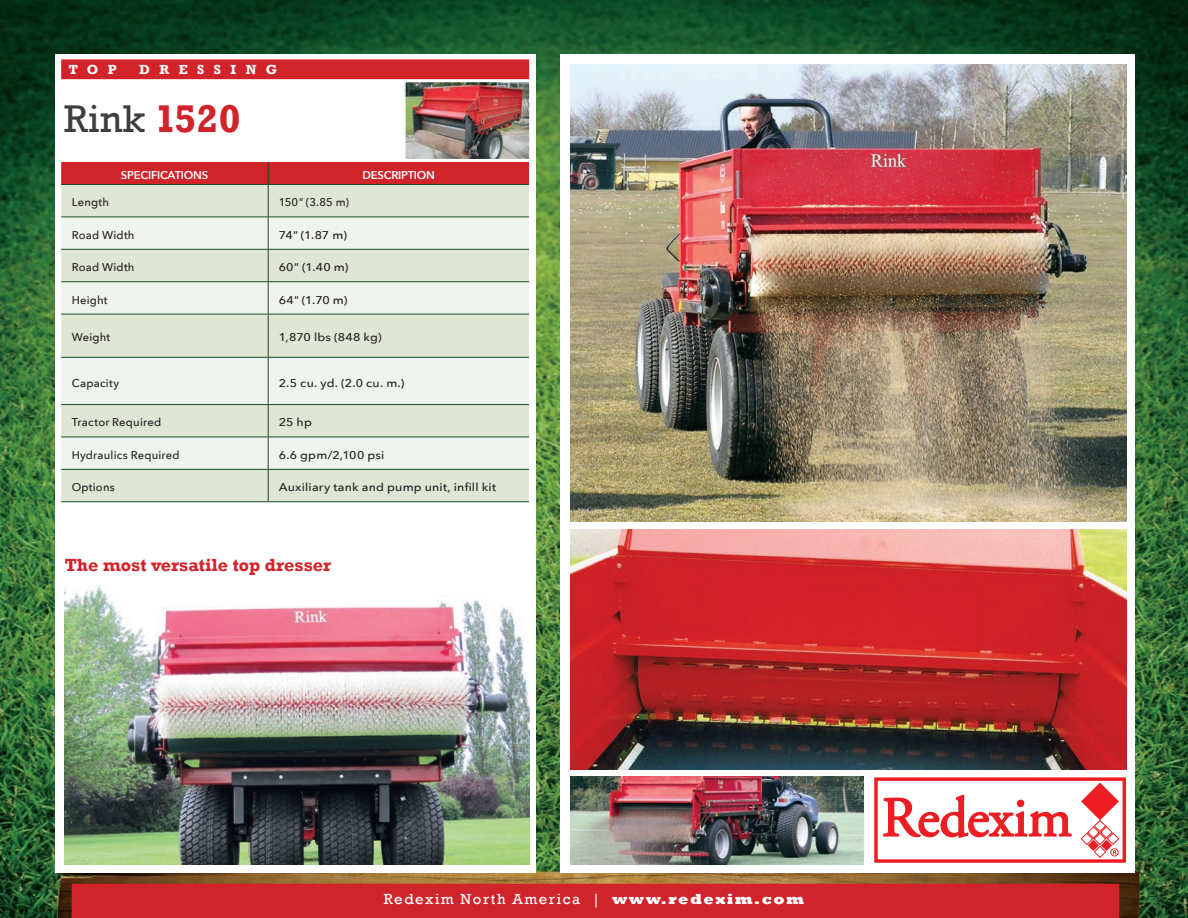
<style>
.page{position:relative;width:1188px;height:918px;background:#fff}
.page>*{position:absolute;margin:0;border:0;box-sizing:border-box;transform-origin:0 0}
.t1{font:39.6px "Rockwell";color:#3e3e3f}
.t2{font:700 18px "Rockwell";color:#d1232a}
.t3{font:15px "Rockwell";letter-spacing:.1em;color:#fff}
.t4{font:700 13.5px "Rockwell";letter-spacing:.7em;color:#fff}
.t5{font:500 11.25px "Avenir Next";letter-spacing:.02em;color:#231f20;scale:1.1 1}
.t6{font:500 11.25px "Avenir Next";letter-spacing:.02em;color:#231f20}
.t7{font:600 11.25px "Avenir Next";letter-spacing:-.02em;color:#fff}
.s1{font-weight:700;color:#d1232a}
.s2{font-style:italic}
.s3{font-weight:800}
</style>
<div class="page">
<img style="left:0;top:0;width:1188px;height:918px">
<div style="left:56px;top:54px;width:480px;height:819px;background:#fff"></div>
<div style="left:561px;top:54px;width:574px;height:819px;background:#fff"></div>
<svg style="left:874px;top:777px;width:252px;height:86px"></svg>
<div style="left:61px;top:59px;width:468px;height:20px;background:#d1232a;border:2px solid #d1232a"></div>
<div style="left:72px;top:884px;width:1047px;height:34px;background:#d1232a"></div>
<img style="left:65px;top:586px;width:464px;height:278px">
<img style="left:571px;top:777px;width:293px;height:87px">
<div style="left:61px;top:185px;width:468px;height:316px;background:#dfe6d3"></div>
<svg style="left:61px;top:218px;width:468px;height:251px;background:#e9efe6"></svg>
<svg style="left:61px;top:250px;width:468px;height:107px;background:#e2e8d9"></svg>
<hr style="left:268px;top:185px;width:1px;height:32px;background:#1b4a24">
<hr style="left:61px;top:217px;width:207px;height:1px;background:#1b4a24">
<hr style="left:268px;top:217px;width:261px;height:1px;background:#1b4a24">
<hr style="left:268px;top:217px;width:1px;height:32px;background:#1b4a24">
<hr style="left:61px;top:249px;width:207px;height:1px;background:#1b4a24">
<hr style="left:268px;top:249px;width:261px;height:1px;background:#1b4a24">
<hr style="left:268px;top:250px;width:1px;height:31px;background:#1b4a24">
<hr style="left:61px;top:281px;width:207px;height:1px;background:#1b4a24">
<hr style="left:268px;top:281px;width:261px;height:1px;background:#1b4a24">
<hr style="left:268px;top:282px;width:1px;height:32px;background:#1b4a24">
<hr style="left:61px;top:314px;width:207px;height:1px;background:#1b4a24">
<hr style="left:268px;top:314px;width:261px;height:1px;background:#1b4a24">
<hr style="left:268px;top:314px;width:1px;height:43px;background:#1b4a24">
<hr style="left:61px;top:357px;width:207px;height:1px;background:#1b4a24">
<hr style="left:268px;top:357px;width:261px;height:1px;background:#1b4a24">
<hr style="left:268px;top:358px;width:1px;height:46px;background:#1b4a24">
<hr style="left:268px;top:437px;width:1px;height:32px;background:#1b4a24">
<div style="left:61px;top:162px;width:468px;height:22px;background:#d1232a"></div>
<hr style="left:61px;top:184px;width:207px;height:1px;background:#1b4a24">
<hr style="left:268px;top:184px;width:261px;height:1px;background:#1b4a24">
<hr style="left:61px;top:404px;width:207px;height:1px;background:#1b4a24">
<hr style="left:268px;top:404px;width:261px;height:1px;background:#1b4a24">
<hr style="left:268px;top:405px;width:1px;height:32px;background:#1b4a24">
<hr style="left:61px;top:437px;width:207px;height:1px;background:#1b4a24">
<hr style="left:268px;top:437px;width:261px;height:1px;background:#1b4a24">
<hr style="left:61px;top:469px;width:207px;height:1px;background:#1b4a24">
<hr style="left:268px;top:469px;width:261px;height:1px;background:#1b4a24">
<hr style="left:268px;top:470px;width:1px;height:31px;background:#1b4a24">
<hr style="left:61px;top:501px;width:207px;height:1px;background:#1b4a24">
<hr style="left:268px;top:501px;width:261px;height:1px;background:#1b4a24">
<img style="left:407px;top:84px;width:121px;height:73px">
<div style="left:404px;top:81px;width:127px;height:79px;border:2px solid #fff"></div>
<img style="left:570px;top:529px;width:557px;height:241px">
<img style="left:570px;top:64px;width:557px;height:458px">
<p class="t4" style="left:69px;top:61px;width:50px">TOP</p>
<p class="t4" style="left:139px;top:61px;width:140px">DRESSING</p>
<p class="t1" style="left:64px;top:96px;width:178px">Rink <span class="s1">1520</span></p>
<p class="t7" style="left:121px;top:168px;width:89px">SPECIFICATIONS</p>
<p class="t7" style="left:363px;top:168px;width:74px">DESCRIPTION</p>
<p class="t6" style="left:72px;top:196px;width:39px">Length</p>
<p class="t6" style="left:279px;top:196px;width:72px">150<span class="s2">"</span> (3.85 m)</p>
<p class="t6" style="left:72px;top:228px;width:64px">Road Width</p>
<p class="t5" style="left:279px;top:228px;width:64px">74<span class="s2">"</span> (1.87 m)</p>
<p class="t6" style="left:72px;top:260px;width:64px">Road Width</p>
<p class="t5" style="left:279px;top:260px;width:65px">60<span class="s2">"</span> (1.40 m)</p>
<p class="t6" style="left:72px;top:293px;width:37px">Height</p>
<p class="t5" style="left:279px;top:293px;width:64px">64<span class="s2">"</span> (1.70 m)</p>
<p class="t6" style="left:72px;top:331px;width:40px">Weight</p>
<p class="t5" style="left:279px;top:331px;width:95px">1,870 lbs (848 kg)</p>
<p class="t6" style="left:72px;top:376px;width:49px">Capacity</p>
<p class="t5" style="left:279px;top:376px;width:116px">2.5 cu. yd. (2.0 cu. m.)</p>
<p class="t6" style="left:72px;top:416px;width:91px">Tractor Required</p>
<p class="t5" style="left:279px;top:416px;width:32px">25 hp</p>
<p class="t6" style="left:72px;top:448px;width:109px">Hydraulics Required</p>
<p class="t5" style="left:279px;top:448px;width:98px">6.6 gpm/2,100 psi</p>
<p class="t6" style="left:72px;top:480px;width:45px">Options</p>
<p class="t5" style="left:279px;top:480px;width:199px">Auxiliary tank and pump unit, infill kit</p>
<p class="t2" style="left:65px;top:554px;width:268px">The most versatile top dresser</p>
<h3 class="t3" style="left:384px;top:891px;width:422px">Redexim North America | <span class="s3">www.redexim.com</span></h3>
</div>
